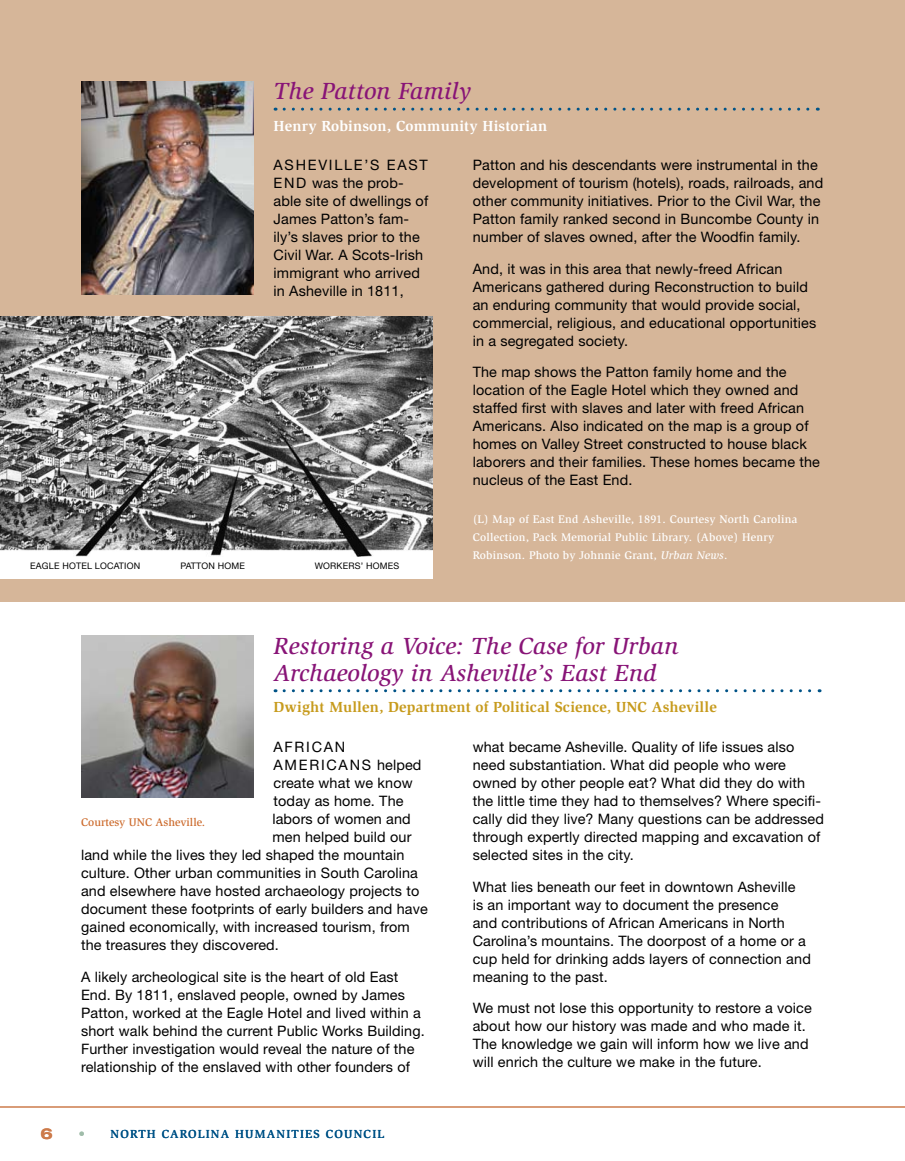
<style>
.page{position:relative;width:905px;height:1161px;background:#fff}
.page>*{position:absolute;margin:0;border:0;box-sizing:border-box;transform-origin:0 0}
.t1{font:italic 500 24px/27px "Slimbach";letter-spacing:.01em;color:#881477}
.t2{font:700 15px "Slimbach";letter-spacing:.01em;color:#c79b1d}
.t3{font:700 15px "Slimbach";letter-spacing:.01em;color:#fff}
.t4{font:700 expanded 15px "Helvetica Neue";color:#cd7b4b}
.t5{font:14.4px/18px "Helvetica Neue";letter-spacing:.01em;color:#000}
.t6{font:500 12px "Slimbach";letter-spacing:.1em;color:#005387}
.t7{font:500 11.4px/18px "Slimbach";letter-spacing:.02em;color:#fff}
.t8{font:500 11.4px "Slimbach";color:#cc6b2d}
.t9{font:9px "Helvetica Neue";letter-spacing:.02em;color:#000}
.s1{font-style:italic}
.s2{font-family:"Helvetica Neue";font-weight:300;font-stretch:expanded;color:#9fbca9}
</style>
<div class="page">
<div style="left:0;top:0;width:904px;height:602px;background:#d6b699"></div>
<img style="left:0;top:317px;width:432px;height:262px">
<svg style="left:284px;top:108px;width:534px;height:3px"></svg>
<img style="left:81px;top:81px;width:172px;height:214px">
<svg style="left:284px;top:689px;width:536px;height:3px"></svg>
<img style="left:81px;top:636px;width:172px;height:161px">
<hr style="left:0;top:1107px;width:904px;height:1px;background:#cd7b4b">
<h1 class="t1" style="left:273px;top:78px;width:199px">The Patton Family</h1>
<p class="t3" style="left:273px;top:117px;width:275px">Henry Robinson, Community Historian</p>
<p class="t5" style="left:273px;top:156px;width:23px">Ashe</p>
<p class="t5" style="left:318px;top:156px;width:26px">ville</p>
<p class="t5" style="left:273px;top:156px;width:156px;text-indent:91px">’s East<br>End was the prob&shy;able site of dwellings of<br>James Patton’s fam&shy;ily’s slaves prior to the<br>Civil War. A Scots-I rish immigrant who arrived in Asheville in 1811,</p>
<p class="t5" style="left:472px;top:156px;width:352px">Patton and his descendants were instrumental in the development of tourism (hotels), roads, railroads, and other community initiatives. Prior to the Civil War, the Patton family ranked second in Buncombe County in number of slaves owned, after the Woodfin family.</p>
<p class="t5" style="left:472px;top:259px;width:345px">And, it was in this area that newly-freed African Americans gathered during Reconstruction to build an enduring community that would provide social, commercial, religious, and educational opportunities in a segregated society.</p>
<p class="t5" style="left:472px;top:363px;width:349px">The map shows the Patton family home and the location of the Eagle Hotel which they owned and staffed first with slaves and later with freed African Americans. Also indicated on the map is a group of homes on Valley Street constructed to house black laborers and their families. These homes became the nucleus of the East End.</p>
<p class="t9" style="left:30px;top:561px;width:111px">EAGLE HOTEL LOCATION</p>
<p class="t9" style="left:180px;top:561px;width:66px">PATTON HOME</p>
<p class="t9" style="left:315px;top:561px;width:86px">WORKERS’ HOMES</p>
<p class="t7" style="left:472px;top:510px;width:326px">(L) Map of East End Asheville, 1891. Courtesy North Carolina<br>Collection, Pack Memorial Public Library. (Above) Henry<br>Robinson. Photo by Johnnie Grant, <span class="s1">Urban News</span>.</p>
<h1 class="t1" style="left:273px;top:632px;width:406px">Restoring a Voice: The Case for Urban<br>Archaeology in Asheville’s East End</h1>
<p class="t2" style="left:273px;top:698px;width:445px">Dwight Mullen, Department of Political Science, UNC Asheville</p>
<p class="t5" style="left:273px;top:738px;width:73px">African</p>
<p class="t5" style="left:273px;top:756px;width:149px">Ame ricans helped</p>
<p class="t5" style="left:273px;top:774px;width:141px">create what we know</p>
<p class="t5" style="left:273px;top:792px;width:131px">today as home. The</p>
<p class="t5" style="left:272px;top:810px;width:140px">labors of women and</p>
<p class="t5" style="left:272px;top:828px;width:141px">men helped build our</p>
<p class="t5" style="left:81px;top:846px;width:325px">land while the lives they led shaped the mountain</p>
<p class="t5" style="left:81px;top:864px;width:338px">culture. Other urban communities in South Carolina</p>
<p class="t5" style="left:81px;top:882px;width:340px">and elsewhere have hosted archaeology projects to</p>
<p class="t5" style="left:81px;top:900px;width:348px">document these footprints of early builders and have</p>
<p class="t5" style="left:81px;top:918px;width:330px">gained economically, with increased tourism, from</p>
<p class="t5" style="left:81px;top:936px;width:199px">the treasures they discovered.</p>
<p class="t5" style="left:81px;top:968px;width:345px">A likely archeological site is the heart of old East End. By 1811, enslaved people, owned by James Patton, worked at the Eagle Hotel and lived within a short walk behind the current Public Works Building.<br>Further investigation would reveal the nature of the relationship of the enslaved with other founders of</p>
<p class="t8" style="left:81px;top:815px;width:126px">Courtesy UNC Asheville.</p>
<p class="t4" style="left:40px;top:1124px;width:14px">6</p>
<p class="t6" style="left:79px;top:1127px;width:101px"><span class="s2">•</span> North Carol</p>
<p class="t6" style="left:206px;top:1127px;width:16px">ina</p>
<p class="t6" style="left:235px;top:1127px;width:31px">Human</p>
<p class="t6" style="left:286px;top:1127px;width:99px">ities Council</p>
<p class="t5" style="left:472px;top:738px;width:352px">what became Asheville. Quality of life issues also need substantiation. What did people who were owned by other people eat? What did they do with the little time they had to themselves? Where specifi&shy;cally did they live? Many questions can be addressed through expertly directed mapping and excavation of selected sites in the city.</p>
<p class="t5" style="left:472px;top:878px;width:339px">What lies beneath our feet in downtown Asheville<br>is an important way to document the presence<br>and contributions of African Americans in North Carolina’s mountains. The doorpost of a home or a cup held for drinking adds layers of connection and meaning to the past.</p>
<p class="t5" style="left:472px;top:999px;width:340px">We must not lose this opportunity to restore a voice about how our history was made and who made it.<br>The knowledge we gain will inform how we live and will enrich the culture we make in the future.</p>
</div>
